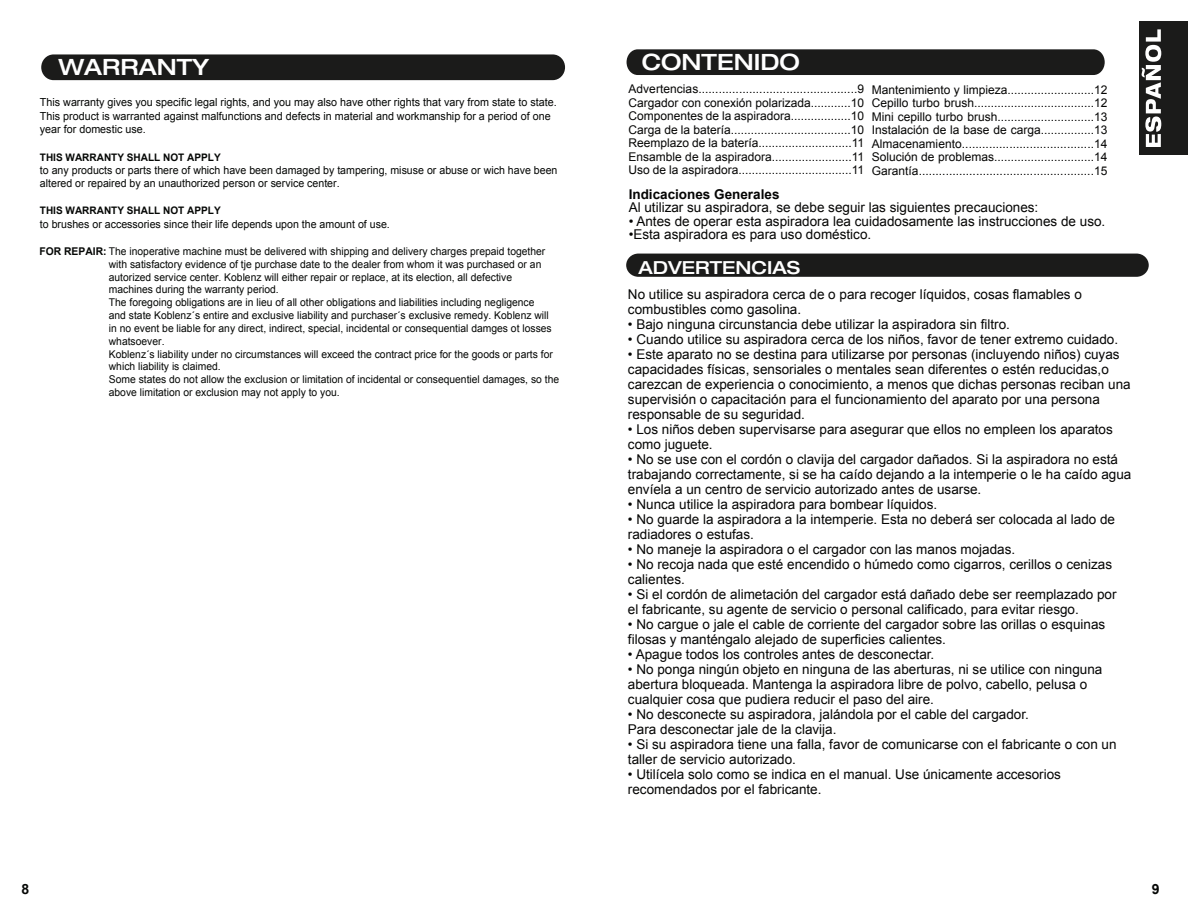
<style>
.page{position:relative;width:1188px;height:918px;background:#fff}
.page>*{position:absolute;margin:0;border:0;box-sizing:border-box;transform-origin:0 0}
.t1{font:500 expanded 22.5px "Helvetica Neue";color:#fff}
.t2{font:500 expanded 18px "Helvetica Neue";color:#fff}
.t3{font:700 14.1px "Arial";color:#050705}
.t4{font:13.5px/15px "Arial";color:#050504}
.t5{font:700 13.5px "Arial";color:#050504}
.t6{font:12px/13.5px "Arial";color:#050504;text-align:justify}
.t7{font:11.1px/13.4px "Arial";color:#050705}
.t8{font:10.95px/13.2px "Arial";color:#050705}
.t9{font:10.65px/12.8px "Arial";color:#050705}
.t10{font:700 10.35px "Arial";color:#050705}
.s1{font-weight:700}
</style>
<div class="page">
<div style="left:626px;top:254px;width:523px;height:23px;background:#1b1b1a"></div>
<div style="left:627px;top:49px;width:478px;height:26px;background:#1b1b1a"></div>
<div style="left:41px;top:54px;width:524px;height:26px;background:#1b1b1a;border-radius:13px"></div>
<div style="left:1140px;top:21px;width:48px;height:133px;background:#1b1b1a"></div>
<svg style="left:1142px;top:29px;width:19px;height:118px"></svg>
<h1 class="t1" style="left:58px;top:53px;width:152px">WARRANTY</h1>
<p class="t7" style="left:40px;top:96px;width:518px">This warranty gives you specific legal rights, and you may also have other rights that vary from state to state.<br>This product is warranted against malfunctions and defects in material and workmanship for a period of one year for domestic use.</p>
<p class="t10" style="left:40px;top:150px;width:182px">THIS WARRANTY SHALL NOT APPLY</p>
<p class="t8" style="left:40px;top:164px;width:519px">to any products or parts there of which have been damaged by tampering, misuse or abuse or wich have been altered or repaired by an unauthorized person or service center.</p>
<p class="t10" style="left:40px;top:204px;width:182px">THIS WARRANTY SHALL NOT APPLY</p>
<p class="t8" style="left:40px;top:217px;width:351px">to brushes or accessories since their life depends upon the amount of use.</p>
<p class="t9" style="left:109px;top:245px;width:452px;text-indent:-69px"><span class="s1">FOR REPAIR:</span> The inoperative machine must be delivered with shipping and delivery charges prepaid together with satisfactory evidence of tje purchase date to the dealer from whom it was purchased or an autorized service center. Koblenz will either repair or replace, at its election, all defective<br>machines during the warranty period.<br>The foregoing obligations are in lieu of all other obligations and liabilities including negligence<br>and state Koblenz´s entire and exclusive liability and purchaser´s exclusive remedy. Koblenz will in no event be liable for any direct, indirect, special, incidental or consequential damges ot losses whatsoever.<br>Koblenz´s liability under no circumstances will exceed the contract price for the goods or parts for which liability is claimed.<br>Some states do not allow the exclusion or limitation of incidental or consequentiel damages, so the above limitation or exclusion may not apply to you.</p>
<h1 class="t1" style="left:642px;top:48px;width:160px">CONTENIDO</h1>
<p class="t6" style="left:628px;top:83px;width:237px">Advertencias...............................................9<br>Cargador con conexión polarizada............10<br>Componentes de la aspiradora..................10<br>Carga de la batería....................................10<br>Reemplazo de la batería............................11<br>Ensamble de la aspiradora........................11<br>Uso de la aspiradora..................................11</p>
<p class="t6" style="left:872px;top:83px;width:237px">Mantenimiento y limpieza..........................12<br>Cepillo turbo brush....................................12<br>Mini cepillo turbo brush.............................13<br>Instalación de la base de carga................13<br>Almacenamiento.......................................14<br>Solución de problemas..............................14<br>Garantía....................................................15</p>
<p class="t5" style="left:629px;top:185px;width:152px">Indicaciones Generales</p>
<p class="t4" style="left:629px;top:200px;width:411px">Al utilizar su aspiradora, se debe seguir las siguientes precauciones:</p>
<p class="t4" style="left:629px;top:214px;width:478px">• Antes de operar esta aspiradora lea cuidadosamente las instrucciones de uso.</p>
<p class="t4" style="left:629px;top:227px;width:244px">•Esta aspiradora es para uso doméstico.</p>
<h2 class="t2" style="left:639px;top:256px;width:163px">ADVERTENCIAS</h2>
<p class="t4" style="left:628px;top:287px;width:455px">No utilice su aspiradora cerca de o para recoger líquidos, cosas flamables o combustibles como gasolina.</p>
<p class="t4" style="left:628px;top:317px;width:384px">• Bajo ninguna circunstancia debe utilizar la aspiradora sin filtro.</p>
<p class="t4" style="left:628px;top:332px;width:492px">• Cuando utilice su aspiradora cerca de los niños, favor de tener extremo cuidado.</p>
<p class="t4" style="left:628px;top:347px;width:504px">• Este aparato no se destina para utilizarse por personas (incluyendo niños) cuyas capacidades físicas, sensoriales o mentales sean diferentes o estén reducidas,o carezcan de experiencia o conocimiento, a menos que dichas personas reciban una supervisión o capacitación para el funcionamiento del aparato por una persona responsable de su seguridad.</p>
<p class="t4" style="left:628px;top:422px;width:486px">• Los niños deben supervisarse para asegurar que ellos no empleen los aparatos como juguete.</p>
<p class="t4" style="left:628px;top:452px;width:505px">• No se use con el cordón o clavija del cargador dañados. Si la aspiradora no está trabajando correctamente, si se ha caído dejando a la intemperie o le ha caído agua envíela a un centro de servicio autorizado antes de usarse.</p>
<p class="t4" style="left:628px;top:497px;width:311px">• Nunca utilice la aspiradora para bombear líquidos.</p>
<p class="t4" style="left:628px;top:512px;width:489px">• No guarde la aspiradora a la intemperie. Esta no deberá ser colocada al lado de radiadores o estufas.</p>
<p class="t4" style="left:628px;top:542px;width:389px">• No maneje la aspiradora o el cargador con las manos mojadas.</p>
<p class="t4" style="left:628px;top:557px;width:486px">• No recoja nada que esté encendido o húmedo como cigarros, cerillos o cenizas calientes.</p>
<p class="t4" style="left:628px;top:587px;width:490px">• Si el cordón de alimetación del cargador está dañado debe ser reemplazado por el fabricante, su agente de servicio o personal calificado, para evitar riesgo.</p>
<p class="t4" style="left:628px;top:617px;width:479px">• No cargue o jale el cable de corriente del cargador sobre las orillas o esquinas filosas y manténgalo alejado de superficies calientes.</p>
<p class="t4" style="left:628px;top:647px;width:308px">• Apague todos los controles antes de desconectar.</p>
<p class="t4" style="left:628px;top:662px;width:476px">• No ponga ningún objeto en ninguna de las aberturas, ni se utilice con ninguna abertura bloqueada. Mantenga la aspiradora libre de polvo, cabello, pelusa o cualquier cosa que pudiera reducir el paso del aire.</p>
<p class="t4" style="left:628px;top:707px;width:402px">• No desconecte su aspiradora, jalándola por el cable del cargador.<br>Para desconectar jale de la clavija.</p>
<p class="t4" style="left:628px;top:737px;width:490px">• Si su aspiradora tiene una falla, favor de comunicarse con el fabricante o con un taller de servicio autorizado.</p>
<p class="t4" style="left:628px;top:767px;width:435px">• Utilícela solo como se indica en el manual. Use únicamente accesorios recomendados por el fabricante.</p>
<p class="t3" style="left:21px;top:880px;width:9px">8</p>
<p class="t3" style="left:1152px;top:880px;width:9px">9</p>
</div>
